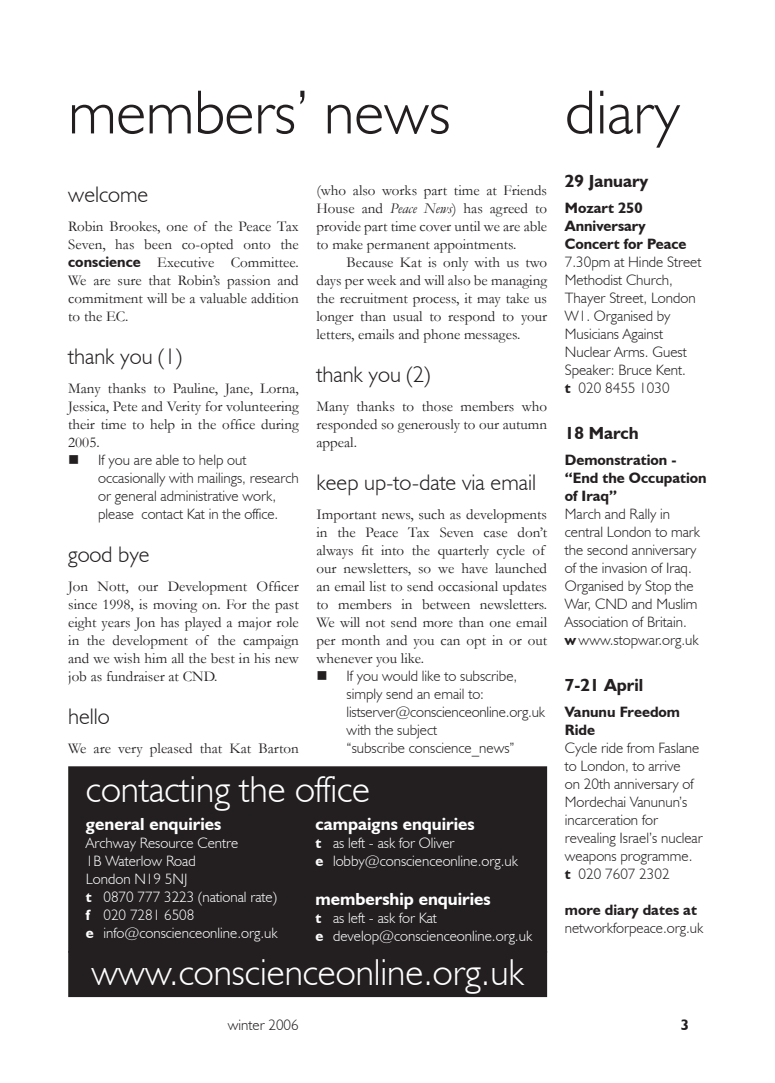
<style>
.page{position:relative;width:775px;height:1083px;background:#fff}
.page>*{position:absolute;margin:0;border:0;box-sizing:border-box;transform-origin:0 0}
.t1{font:300 62.5px "Humanist 521 BT";color:#231f20}
.t2{font:300 37.5px "Humanist 521 BT";color:#fff}
.t3{font:300 22.5px "Humanist 521 BT";color:#231f20}
.t4{font:700 17.5px "Humanist 521 BT";color:#fff}
.t5{font:700 17.5px "Humanist 521 BT";color:#231f20}
.t6{font:15px/18px "Garamond";color:#231f20;text-align:justify}
.t7{font:300 15px/18px "Humanist 521 BT";color:#231f20}
.t8{font:300 15px/18px "Humanist 521 BT";color:#fff}
.t9{font:700 15px/18px "Humanist 521 BT";color:#231f20}
.s1{font-family:"Humanist 521 BT";font-weight:700}
.s2{font-style:italic}
.s3{font-weight:700}
</style>
<div class="page">
<div style="left:69px;top:766px;width:477px;height:185px;background:#231f20"></div>
<div style="left:68px;top:766px;width:478px;height:186px;border:1px solid #231f20"></div>
<div style="left:69px;top:951px;width:477px;height:45px;background:#231f20"></div>
<h1 class="t1" style="left:68px;top:74px;width:384px">members’ news</h1>
<h3 class="t3" style="left:68px;top:180px;width:81px">welcome</h3>
<p class="t6" style="left:68px;top:216px;width:232px">Robin Brookes, one of the Peace Tax Seven, has been co-opted onto the <span class="s1">conscience</span> Executive Committee.<br>We are sure that Robin’s passion and commitment will be a valuable addition to the EC.</p>
<h3 class="t3" style="left:68px;top:342px;width:115px">thank you (1)</h3>
<p class="t6" style="left:68px;top:378px;width:232px">Many thanks to Pauline, Jane, Lorna, Jessica, Pete and Verity for volunteering their time to help in the office during 2005.</p>
<p class="t7" style="left:98px;top:450px;width:202px;text-indent:-30px">■ If you are able to help out occasionally with mailings, research or general administrative work, please contact Kat in the office.</p>
<h3 class="t3" style="left:68px;top:540px;width:83px">good bye</h3>
<p class="t6" style="left:68px;top:576px;width:232px">Jon Nott, our Development Officer since 1998, is moving on. For the past eight years Jon has played a major role in the development of the campaign and we wish him all the best in his new job as fundraiser at CND.</p>
<h3 class="t3" style="left:68px;top:702px;width:43px">hello</h3>
<p class="t6" style="left:68px;top:738px;width:232px">We are very pleased that Kat Barton</p>
<p class="t6" style="left:316px;top:180px;width:232px">(who also works part time at Friends House and <span class="s2">Peace News</span>) has agreed to provide part time cover until we are able to make permanent appointments.</p>
<p class="t6" style="left:316px;top:252px;width:232px;text-indent:30px">Because Kat is only with us two days per week and will also be managing the recruitment process, it may take us longer than usual to respond to your letters, emails and phone messages.</p>
<h3 class="t3" style="left:316px;top:360px;width:115px">thank you (2)</h3>
<p class="t6" style="left:316px;top:396px;width:232px">Many thanks to those members who responded so generously to our autumn appeal.</p>
<h3 class="t3" style="left:316px;top:468px;width:221px">keep up-to-date via email</h3>
<p class="t6" style="left:316px;top:504px;width:232px;text-align:left">Important news, such as developments in the Peace Tax Seven case don’t always fit into the quarterly cycle of our newsletters, so we have launched an email list to send occasional updates to members in between newsletters.<br>We will not send more than one email per month and you can opt in or out whenever you like.</p>
<p class="t7" style="left:346px;top:666px;width:200px;text-indent:-30px">■ If you would like to subscribe, simply send an email to: listserver@conscienceonline.org.uk with the subject<br>“subscribe conscience_news”</p>
<h2 class="t2" style="left:86px;top:766px;width:285px">contacting the office</h2>
<p class="t4" style="left:86px;top:812px;width:137px">general enquiries</p>
<p class="t8" style="left:86px;top:833px;width:193px">Archway Resource Centre<br>1B Waterlow Road<br>London N19 5NJ<br><span class="s3">t</span> 0870 777 3223 (national rate) <span class="s3">f</span> 020 7281 6508<br><span class="s3">e</span> info@conscienceonline.org.uk</p>
<p class="t4" style="left:315px;top:812px;width:161px">campaigns enquiries</p>
<p class="t8" style="left:315px;top:833px;width:204px"><span class="s3">t</span> as left - ask for Oliver<br><span class="s3">e</span> lobby@conscienceonline.org.uk</p>
<p class="t4" style="left:315px;top:887px;width:176px">membership enquiries</p>
<p class="t8" style="left:315px;top:908px;width:218px"><span class="s3">t</span> as left - ask for Kat<br><span class="s3">e</span> develop@conscienceonline.org.uk</p>
<h2 class="t2" style="left:91px;top:948px;width:434px">www.conscienceonline.org.uk</h2>
<h1 class="t1" style="left:565px;top:74px;width:116px">diary</h1>
<p class="t5" style="left:564px;top:170px;width:85px">29 January</p>
<p class="t9" style="left:564px;top:198px;width:123px">Mozart 250<br>Anniversary<br>Concert for Peace</p>
<p class="t7" style="left:564px;top:252px;width:138px">7.30pm at Hinde Street<br>Methodist Church,<br>Thayer Street, London<br>W1. Organised by<br>Musicians Against<br>Nuclear Arms. Guest<br>Speaker: Bruce Kent.<br><span class="s3">t</span> 020 8455 1030</p>
<p class="t5" style="left:564px;top:422px;width:75px">18 March</p>
<p class="t9" style="left:564px;top:450px;width:143px">Demonstration - “End the Occupation of Iraq”</p>
<p class="t7" style="left:564px;top:504px;width:136px">March and Rally in central London to mark the second anniversary of the invasion of Iraq.<br>Organised by Stop the<br>War, CND and Muslim<br>Association of Britain. <span class="s3">w</span> www.stopwar.org.uk</p>
<p class="t5" style="left:564px;top:674px;width:80px">7-21 April</p>
<p class="t9" style="left:564px;top:702px;width:117px">Vanunu Freedom<br>Ride</p>
<p class="t7" style="left:564px;top:738px;width:139px">Cycle ride from Faslane to London, to arrive<br>on 20th anniversary of<br>Mordechai Vanunun’s incarceration for revealing Israel’s nuclear weapons programme.<br><span class="s3">t</span> 020 7607 2302</p>
<p class="t9" style="left:564px;top:900px;width:133px">more diary dates at</p>
<p class="t7" style="left:564px;top:918px;width:140px">networkforpeace.org.uk</p>
<p class="t7" style="left:228px;top:1015px;width:72px">winter 2006</p>
<p class="t9" style="left:680px;top:1015px;width:10px">3</p>
</div>
